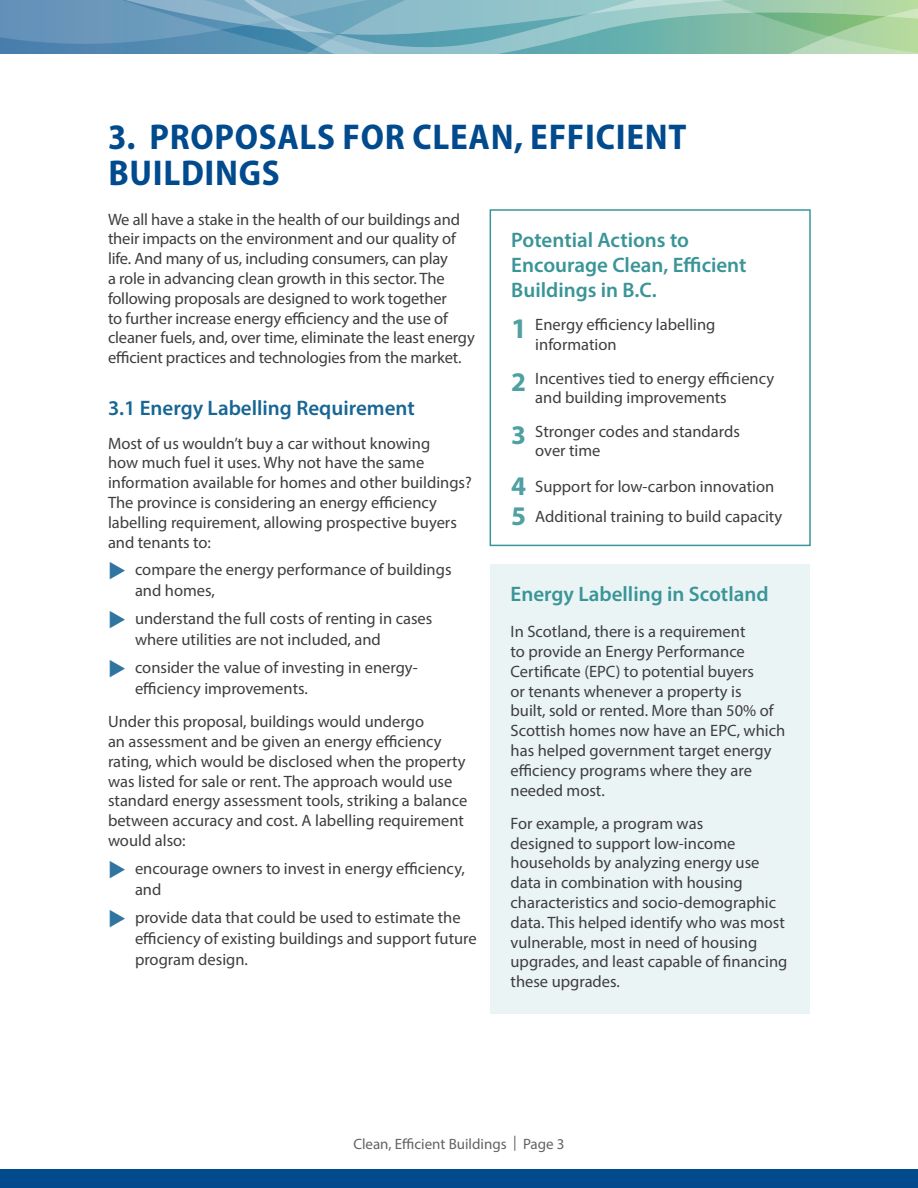
<style>
.page{position:relative;width:918px;height:1188px;background:#fff}
.page>*{position:absolute;margin:0;border:0;box-sizing:border-box;transform-origin:0 0}
.t1{font:700 semi-condensed 36px/36px "Myriad Pro";letter-spacing:.02em;color:#004a8d}
.t2{font:600 21px/25.2px "Myriad Pro";color:#3a9598}
.t3{font:600 21px "Myriad Pro";color:#186695}
.t4{font:16.5px/19.8px "Myriad Pro";color:#3e3e3f}
.t5{font:15px "Myriad Pro";color:#636366}
.s1{font-weight:700;font-size:28.5px;color:#4ea0a2}
.s2{font-weight:700;font-size:27px;color:#4ea0a2}
</style>
<div class="page">
<svg style="left:0;top:0;width:918px;height:54px;background:#7eb1b7"></svg>
<div style="left:0;top:1169px;width:918px;height:19px;background:#004a8d"></div>
<div style="left:490px;top:209px;width:321px;height:337px;border:2px solid #3a9598"></div>
<div style="left:490px;top:565px;width:320px;height:449px;background:#ebf4f5"></div>
<h1 class="t1" style="left:108px;top:117px;width:580px">3. PROPOSALS FOR CLEAN, EFFICIENT<br>BUILDINGS</h1>
<p class="t4" style="left:108px;top:209px;width:368px">We all have a stake in the health of our buildings and their impacts on the environment and our quality of life. And many of us, including consumers, can play<br>a role in advancing clean growth in this sector. The following proposals are designed to work together<br>to further increase energy efficiency and the use of cleaner fuels, and, over time, eliminate the least energy efficient practices and technologies from the market.</p>
<p class="t3" style="left:108px;top:395px;width:308px">3.1 Energy Labelling Requirement</p>
<p class="t4" style="left:108px;top:433px;width:365px">Most of us wouldn’t buy a car without knowing<br>how much fuel it uses. Why not have the same information available for homes and other buildings?<br>The province is considering an energy efficiency labelling requirement, allowing prospective buyers and tenants to:</p>
<p class="t4" style="left:135px;top:559px;width:318px;line-height:21px">compare the energy performance of buildings and homes,</p>
<p class="t4" style="left:135px;top:608px;width:299px;line-height:21px">understand the full costs of renting in cases where utilities are not included, and</p>
<p class="t4" style="left:135px;top:657px;width:284px;line-height:21px">consider the value of investing in energy&shy;efficiency improvements.</p>
<p class="t4" style="left:108px;top:712px;width:361px">Under this proposal, buildings would undergo<br>an assessment and be given an energy efficiency rating, which would be disclosed when the property was listed for sale or rent. The approach would use standard energy assessment tools, striking a balance between accuracy and cost. A labelling requirement would also:</p>
<p class="t4" style="left:135px;top:857px;width:331px;line-height:21px">encourage owners to invest in energy efficiency, and</p>
<p class="t4" style="left:135px;top:906px;width:343px;line-height:21px">provide data that could be used to estimate the efficiency of existing buildings and support future program design.</p>
<p class="t2" style="left:511px;top:227px;width:237px">Potential Actions to<br>Encourage Clean, Efficient<br>Buildings in B.C.</p>
<p class="t4" style="left:535px;top:315px;width:182px;text-indent:-24px"><span class="s1">1</span> Energy efficiency labelling information</p>
<p class="t4" style="left:535px;top:368px;width:240px;text-indent:-24px"><span class="s2">2</span> Incentives tied to energy efficiency and building improvements</p>
<p class="t4" style="left:535px;top:421px;width:206px;text-indent:-24px"><span class="s2">3</span> Stronger codes and standards over time</p>
<p class="t4" style="left:511px;top:470px;width:273px;line-height:30.6px"><span class="s2">4</span> Support for low-carbon innovation<br><span class="s2">5</span> Additional training to build capacity</p>
<p class="t2" style="left:511px;top:581px;width:260px">Energy Labelling in Scotland</p>
<p class="t4" style="left:511px;top:621px;width:276px">In Scotland, there is a requirement<br>to provide an Energy Performance Certificate (EPC) to potential buyers<br>or tenants whenever a property is<br>built, sold or rented. More than 50% of Scottish homes now have an EPC, which has helped government target energy efficiency programs where they are needed most.</p>
<p class="t4" style="left:511px;top:813px;width:278px">For example, a program was<br>designed to support low-income households by analyzing energy use data in combination with housing characteristics and socio-demographic data. This helped identify who was most vulnerable, most in need of housing upgrades, and least capable of financing these upgrades.</p>
<p class="t5" style="left:353px;top:1134px;width:213px">Clean, Efficient Buildings | Page 3</p>
</div>
